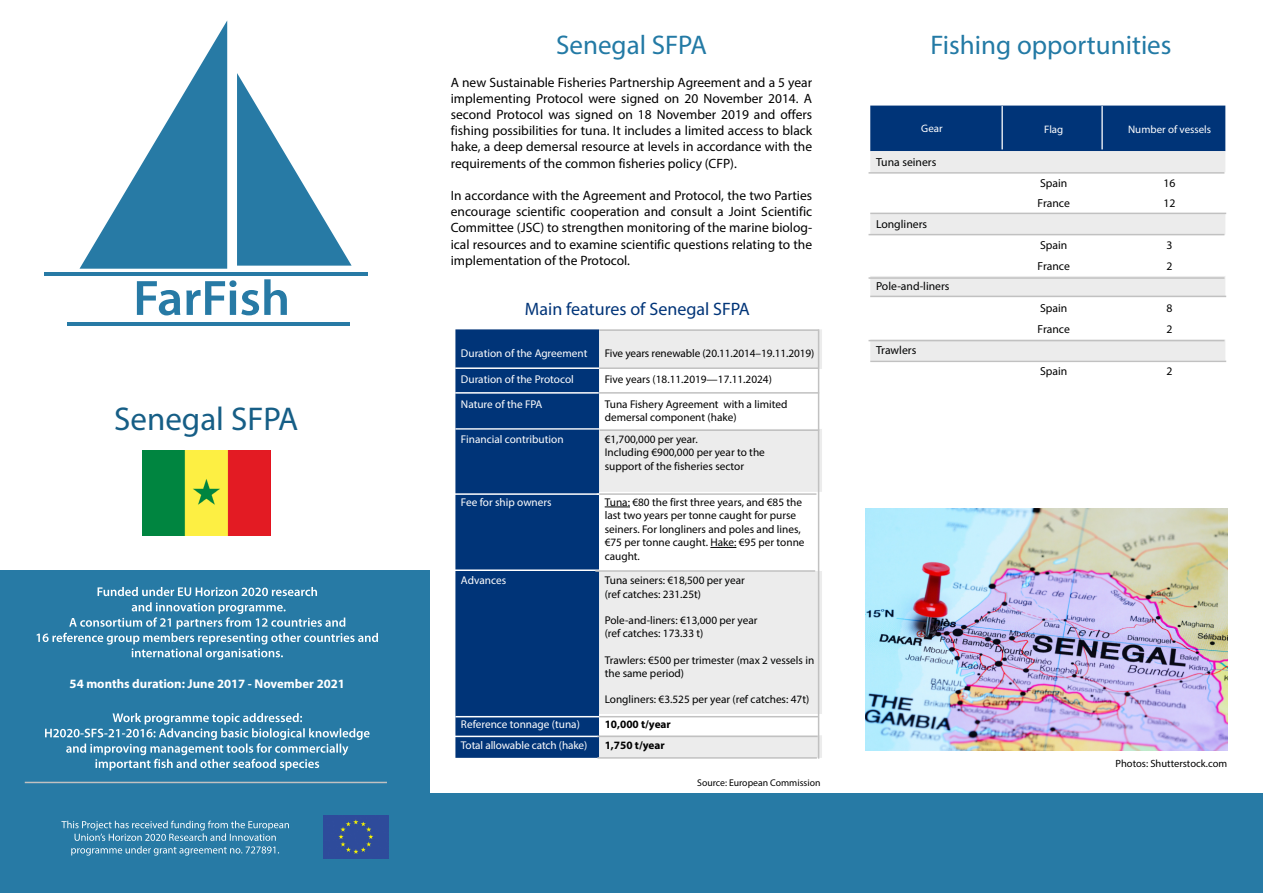
<style>
.page{position:relative;width:1263px;height:893px;background:#fff}
.page>*{position:absolute;margin:0;border:0;box-sizing:border-box;transform-origin:0 0}
.t1{font:33px "Myriad Pro";color:#165e86}
.t2{font:27px "Myriad Pro";color:#237aa5}
.t3{font:18px "Myriad Pro";color:#003478}
.t4{font:13.5px/16.2px "Myriad Pro";color:#000;text-align:justify}
.t5{font:700 12.75px "Myriad Pro";color:#fff}
.t6{font:11.55px "Myriad Pro";color:#000}
.t7{font:11.55px "Myriad Pro";color:#000101}
.t8{font:11.25px/13.5px "Myriad Pro";color:#000}
.t9{font:11.25px/13.5px "Myriad Pro";color:#000101}
.t10{font:11.25px "Myriad Pro";color:#fff}
.t11{font:700 11.25px "Myriad Pro";color:#000}
.t12{font:10.8px "Myriad Pro";color:#fff}
.t13{font:10.5px "Myriad Pro";color:#000101}
.t14{font:9.75px "Myriad Pro";color:#000}
.s1{color:#000}
</style>
<div class="page">
<img style="left:865px;top:509px;width:363px;height:241px">
<div style="left:0;top:793px;width:1263px;height:100px;background:#277aa5"></div>
<img style="left:142px;top:451px;width:128px;height:85px">
<div style="left:0;top:570px;width:429px;height:302px;background:#277aa5"></div>
<img style="left:324px;top:816px;width:64px;height:43px">
<svg style="left:61px;top:821px;width:228px;height:35px"></svg>
<svg style="left:80px;top:21px;width:147px;height:248px"></svg>
<svg style="left:237px;top:73px;width:115px;height:193px"></svg>
<svg style="left:137px;top:281px;width:43px;height:34px"></svg>
<svg style="left:186px;top:279px;width:101px;height:36px"></svg>
<hr style="left:67px;top:322px;width:283px;height:3px;background:#277aa5">
<hr style="left:44px;top:272px;width:323px;height:3px;background:#277aa5">
<hr style="left:25px;top:782px;width:362px;height:1px;background:#c1c1c1">
<div style="left:455px;top:329px;width:144px;height:429px;background:#003478"></div>
<div style="left:599px;top:329px;width:223px;height:429px;background:#ececec"></div>
<svg style="left:599px;top:369px;width:223px;height:60px"></svg>
<div style="left:599px;top:492px;width:223px;height:78px;background:#fff"></div>
<div style="left:599px;top:714px;width:223px;height:21px;background:#fff"></div>
<hr style="left:455px;top:428px;width:144px;height:2px;background:#fff">
<svg style="left:605px;top:507px;width:25px;height:1px"></svg>
<svg style="left:710px;top:547px;width:26px;height:1px"></svg>
<hr style="left:455px;top:392px;width:144px;height:2px;background:#fff">
<hr style="left:455px;top:367px;width:144px;height:2px;background:#fff">
<hr style="left:454px;top:569px;width:145px;height:2px;background:#fff">
<hr style="left:454px;top:736px;width:144px;height:1px;background:#fff">
<hr style="left:455px;top:716px;width:366px;height:1px;background:#fff">
<hr style="left:818px;top:329px;width:1px;height:430px;background:#c1c1c1">
<hr style="left:599px;top:329px;width:220px;height:2px;background:#c1c1c1">
<hr style="left:597px;top:736px;width:221px;height:1px;background:#c1c1c1">
<hr style="left:595px;top:570px;width:220px;height:2px;background:#c1c1c1">
<hr style="left:597px;top:493px;width:219px;height:2px;background:#c1c1c1">
<hr style="left:600px;top:429px;width:219px;height:2px;background:#c1c1c1">
<hr style="left:599px;top:392px;width:220px;height:2px;background:#c1c1c1">
<hr style="left:599px;top:367px;width:220px;height:2px;background:#c1c1c1">
<hr style="left:599px;top:716px;width:220px;height:1px;background:#c1c1c1">
<hr style="left:454px;top:493px;width:145px;height:2px;background:#fff">
<div style="left:870px;top:106px;width:355px;height:45px;background:#003478"></div>
<div style="left:870px;top:151px;width:355px;height:21px;background:#ececec"></div>
<svg style="left:870px;top:172px;width:355px;height:126px"></svg>
<div style="left:870px;top:214px;width:355px;height:21px;background:#ececec"></div>
<svg style="left:870px;top:339px;width:355px;height:22px;background:#eaeaea"></svg>
<svg style="left:98px;top:587px;width:219px;height:9px"></svg>
<svg style="left:37px;top:602px;width:341px;height:58px"></svg>
<svg style="left:45px;top:713px;width:325px;height:57px"></svg>
<hr style="left:597px;top:757px;width:220px;height:2px;background:#c1c1c1">
<hr style="left:1001px;top:106px;width:2px;height:43px;background:#d9e1eb">
<hr style="left:1101px;top:106px;width:2px;height:43px;background:#d9e1eb">
<hr style="left:868px;top:172px;width:356px;height:2px;background:#c1c1c1">
<hr style="left:870px;top:213px;width:356px;height:1px;background:#c1c1c1">
<hr style="left:868px;top:234px;width:356px;height:1px;background:#c1c1c1">
<hr style="left:868px;top:277px;width:356px;height:2px;background:#c1c1c1">
<hr style="left:870px;top:296px;width:356px;height:1px;background:#c1c1c1">
<hr style="left:868px;top:340px;width:356px;height:1px;background:#c1c1c1">
<hr style="left:870px;top:361px;width:356px;height:1px;background:#c1c1c1">
<h1 class="t1" style="left:114px;top:398px;width:186px">Senegal SFPA</h1>
<p class="t5" style="left:70px;top:675px;width:277px">54 months duration: June 2017 - November 2021</p>
<h2 class="t2" style="left:556px;top:29px;width:152px">Senegal SFPA</h2>
<p class="t4" style="left:451px;top:74px;width:363px">A new Sustainable Fisheries Partnership Agreement and a 5 year implementing Protocol were signed on 20 November 2014. A second Protocol was signed on 18 November 2019 and offers fishing possibilities for tuna. It includes a limited access to black hake, a deep demersal resource at levels in accordance with the requirements of the common fisheries policy (CFP).</p>
<p class="t4" style="left:451px;top:187px;width:363px">In accordance with the Agreement and Protocol, the two Parties encourage scientific cooperation and consult a Joint Scientific Committee (JSC) to strengthen monitoring of the marine biolog&shy;ical resources and to examine scientific questions relating to the implementation of the Protocol.</p>
<h3 class="t3" style="left:525px;top:298px;width:226px">Main features of Senegal SFPA</h3>
<p class="t10" style="left:461px;top:347px;width:128px">Duration of the Agreement</p>
<p class="t8" style="left:605px;top:346px;width:211px">Five years renewable (20.11.2014–19.11.2019)</p>
<p class="t10" style="left:461px;top:372px;width:114px">Duration of the Protocol</p>
<p class="t8" style="left:605px;top:372px;width:169px">Five years (18.11.2019—17.11.2024)</p>
<p class="t10" style="left:461px;top:397px;width:83px">Nature of the FPA</p>
<p class="t8" style="left:605px;top:397px;width:184px">Tuna Fishery Agreement with a limited demersal component (hake)</p>
<p class="t10" style="left:461px;top:432px;width:104px">Financial contribution</p>
<p class="t8" style="left:605px;top:432px;width:162px">€1,700,000 per year.<br>Including €900,000 per year to the support of the fisheries sector</p>
<p class="t10" style="left:461px;top:495px;width:92px">Fee for ship owners</p>
<p class="t8" style="left:605px;top:495px;width:201px">Tuna: €80 the first three years, and €85 the last two years per tonne caught for purse seiners. For longliners and poles and lines, €75 per tonne caught. Hake: €95 per tonne caught.</p>
<p class="t10" style="left:461px;top:573px;width:47px">Advances</p>
<p class="t9" style="left:605px;top:573px;width:142px"><span class="s1">Tuna seiners: €</span>18,500 per year (ref catches: 231.25t)</p>
<p class="t9" style="left:605px;top:613px;width:154px"><span class="s1">Pole-and-liners: €</span>13,000 per year (ref catches: 173.33 t)</p>
<p class="t9" style="left:605px;top:653px;width:211px"><span class="s1">Trawlers: €</span>500 per trimester (max 2 vessels in the same period)</p>
<p class="t9" style="left:605px;top:693px;width:206px">Longliners: <span class="s1">€3.525 per year</span> (ref catches: 47t)</p>
<p class="t10" style="left:461px;top:718px;width:120px">Reference tonnage (tuna)</p>
<p class="t11" style="left:605px;top:717px;width:68px">10,000 t/year</p>
<p class="t10" style="left:461px;top:738px;width:128px">Total allowable catch (hake)</p>
<p class="t11" style="left:605px;top:738px;width:61px">1,750 t/year</p>
<p class="t14" style="left:697px;top:776px;width:125px">Source: European Commission</p>
<h2 class="t2" style="left:930px;top:29px;width:242px">Fishing opportunities</h2>
<p class="t12" style="left:921px;top:122px;width:23px">Gear</p>
<p class="t12" style="left:1044px;top:123px;width:21px">Flag</p>
<p class="t12" style="left:1128px;top:123px;width:85px">Number of vessels</p>
<p class="t7" style="left:876px;top:155px;width:62px">Tuna seiners</p>
<p class="t6" style="left:1040px;top:176px;width:29px">Spain</p>
<p class="t6" style="left:1163px;top:176px;width:14px">16</p>
<p class="t6" style="left:1037px;top:196px;width:34px">France</p>
<p class="t6" style="left:1163px;top:196px;width:14px">12</p>
<p class="t7" style="left:876px;top:217px;width:53px">Longliners</p>
<p class="t6" style="left:1040px;top:238px;width:29px">Spain</p>
<p class="t6" style="left:1167px;top:238px;width:8px">3</p>
<p class="t6" style="left:1037px;top:259px;width:34px">France</p>
<p class="t6" style="left:1167px;top:259px;width:8px">2</p>
<p class="t7" style="left:876px;top:279px;width:75px">Pole-and-liners</p>
<p class="t6" style="left:1040px;top:301px;width:29px">Spain</p>
<p class="t6" style="left:1167px;top:301px;width:8px">8</p>
<p class="t6" style="left:1037px;top:322px;width:34px">France</p>
<p class="t6" style="left:1167px;top:322px;width:8px">2</p>
<p class="t7" style="left:876px;top:343px;width:42px">Trawlers</p>
<p class="t6" style="left:1040px;top:364px;width:29px">Spain</p>
<p class="t6" style="left:1167px;top:364px;width:8px">2</p>
<p class="t13" style="left:1115px;top:756px;width:113px">Photos: Shutterstock.com</p>
</div>
